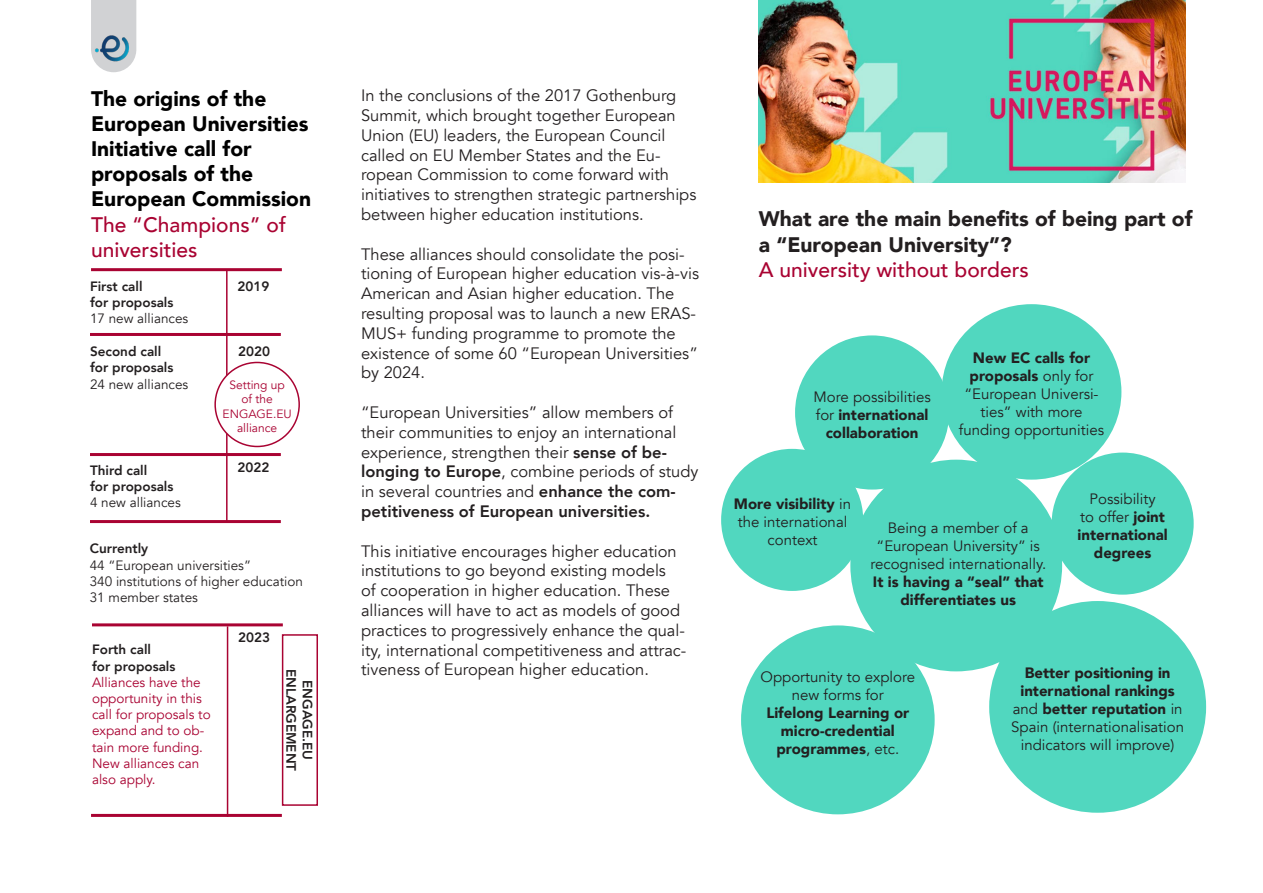
<style>
.page{position:relative;width:1263px;height:893px;background:#fff}
.page>*{position:absolute;margin:0;border:0;box-sizing:border-box;transform-origin:0 0}
.t1{font:900 21px/25.2px "Avenir";color:#000}
.t2{font:900 21px/25.2px "Avenir";color:#231f20}
.t3{font:500 21px "Avenir";color:#a90332}
.t4{font:16.5px/19.8px "Avenir";color:#231f20}
.t5{font:15px/18px "Avenir";color:#231f20;text-align:center}
.t6{font:900 15px/18px "Avenir";color:#231f20;text-align:center}
.t7{font:800 13.5px "Avenir";color:#231f20}
.t8{font:13.5px/16.2px "Avenir";color:#231f20}
.t9{font:13.5px/16.2px "Avenir";color:#a90332}
.t10{font:12px/14.4px "Avenir";color:#a90332;text-align:center}
.s1{font-weight:800}
.s2{font-weight:400}
.s3{font-weight:900}
</style>
<div class="page">
<svg style="left:91px;top:0;width:45px;height:72px;background:#d5d6d8"></svg>
<hr style="left:91px;top:268px;width:191px;height:3px;background:#a90332">
<hr style="left:226px;top:270px;width:2px;height:252px;background:#a90332">
<hr style="left:90px;top:333px;width:191px;height:3px;background:#a90332">
<hr style="left:92px;top:623px;width:191px;height:3px;background:#a90332">
<img style="left:759px;top:0;width:426px;height:183px">
<div style="left:282px;top:634px;width:36px;height:172px;border:2px solid #a90332"></div>
<div style="left:989px;top:601px;width:217px;height:212px;background:#51d7bf;border-radius:50%"></div>
<div style="left:721px;top:449px;width:142px;height:142px;background:#51d7bf;border-radius:50%"></div>
<div style="left:850px;top:460px;width:212px;height:211px;background:#51d7bf;border-radius:50%"></div>
<div style="left:741px;top:625px;width:194px;height:189px;background:#51d7bf;border-radius:50%"></div>
<div style="left:942px;top:304px;width:179px;height:176px;background:#51d7bf;border-radius:50%"></div>
<div style="left:795px;top:335px;width:154px;height:155px;background:#51d7bf;border-radius:50%"></div>
<div style="left:1051px;top:453px;width:143px;height:142px;background:#51d7bf;border-radius:50%"></div>
<img style="left:94px;top:35px;width:37px;height:28px">
<hr style="left:91px;top:814px;width:191px;height:3px;background:#a90332">
<hr style="left:90px;top:453px;width:191px;height:3px;background:#a90332">
<div style="left:215px;top:362px;width:84px;height:84px;background:#fff;border-radius:50%"></div>
<div style="left:214px;top:362px;width:86px;height:85px;border:2px solid #a90332;border-radius:50%"></div>
<hr style="left:90px;top:520px;width:191px;height:3px;background:#a90332">
<hr style="left:227px;top:626px;width:1px;height:191px;background:#a90332">
<p class="t4" style="left:361px;top:86px;width:337px">In the conclusions of the 2017 Gothenburg Summit, which brought together European Union (EU) leaders, the European Council called on EU Member States and the Eu&shy;ropean Commission to come forward with initiatives to strengthen strategic partnerships between higher education institutions.</p>
<p class="t4" style="left:361px;top:244px;width:339px">These alliances should consolidate the posi&shy;tioning of European higher education vis-à-vis American and Asian higher education. The resulting proposal was to launch a new ERAS-MUS+ funding programme to promote the existence of some 60 “European Universities” by 2024.</p>
<p class="t4" style="left:361px;top:403px;width:339px">“European Universities” allow members of their communities to enjoy an international experience, strengthen their <span class="s1">sense of be&shy;longing to Europe</span>, combine periods of study in several countries and <span class="s1">enhance the com&shy;petitiveness of European universities.</span></p>
<p class="t4" style="left:361px;top:541px;width:327px">This initiative encourages higher education institutions to go beyond existing models<br>of cooperation in higher education. These alliances will have to act as models of good practices to progressively enhance the qual&shy;ity, international competitiveness and attrac&shy;tiveness of European higher education.</p>
<p class="t1" style="left:91px;top:85px;width:177px">The origins of the</p>
<p class="t1" style="left:91px;top:110px;width:219px">European Universities<br>Initiative call for</p>
<p class="t1" style="left:91px;top:161px;width:164px">proposals of the</p>
<p class="t1" style="left:91px;top:186px;width:222px">European Commission</p>
<p class="t3" style="left:91px;top:206px;width:196px">The “Champions” of</p>
<p class="t3" style="left:91px;top:231px;width:108px">universities</p>
<p class="t2" style="left:759px;top:206px;width:435px">What are the main benefits of being part of a “European University”?</p>
<p class="t3" style="left:759px;top:251px;width:271px">A university without borders</p>
<p class="t7" style="left:90px;top:275px;width:54px">First call</p>
<p class="t7" style="left:90px;top:292px;width:85px">for proposals</p>
<p class="t8" style="left:90px;top:311px;width:100px">17 new alliances</p>
<p class="t7" style="left:90px;top:341px;width:73px">Second call</p>
<p class="t7" style="left:90px;top:357px;width:85px">for proposals</p>
<p class="t8" style="left:90px;top:376px;width:100px">24 new alliances</p>
<p class="t7" style="left:237px;top:275px;width:33px">2019</p>
<p class="t7" style="left:238px;top:341px;width:33px">2020</p>
<p class="t6" style="left:969px;top:349px;width:125px;text-align:left">New EC calls for proposals <span class="s2">only for</span></p>
<p class="t5" style="left:964px;top:385px;width:136px">“European Universi&shy;ties” with more</p>
<p class="t5" style="left:959px;top:421px;width:147px">funding opportunities</p>
<p class="t10" style="left:229px;top:378px;width:57px">Setting up</p>
<p class="t10" style="left:241px;top:392px;width:33px">of the</p>
<p class="t10" style="left:223px;top:407px;width:71px">ENGAGE.EU alliance</p>
<p class="t6" style="left:813px;top:387px;width:119px"><span class="s2">More possibilities for</span> international collaboration</p>
<p class="t7" style="left:237px;top:457px;width:33px">2022</p>
<p class="t7" style="left:90px;top:460px;width:59px">Third call</p>
<p class="t7" style="left:90px;top:476px;width:85px">for proposals</p>
<p class="t8" style="left:90px;top:495px;width:92px">4 new alliances</p>
<p class="t5" style="left:1089px;top:490px;width:68px">Possibility</p>
<p class="t6" style="left:1078px;top:507px;width:91px"><span class="s2">to offer</span> joint international degrees</p>
<p class="t5" style="left:734px;top:495px;width:119px"><span class="s3">More visibility</span> in the international context</p>
<p class="t5" style="left:870px;top:519px;width:177px">Being a member of a “European University” is recognised internationally.<br><span class="s3">It is having a “seal” that differentiates us</span></p>
<p class="t7" style="left:90px;top:538px;width:60px">Currently</p>
<p class="t8" style="left:90px;top:557px;width:163px">44 “European universities”</p>
<p class="t8" style="left:90px;top:573px;width:215px">340 institutions of higher education<br>31 member states</p>
<p class="t7" style="left:238px;top:627px;width:33px">2023</p>
<p class="t7" style="left:92px;top:639px;width:61px">Forth call</p>
<p class="t7" style="left:92px;top:655px;width:85px">for proposals</p>
<p class="t9" style="left:92px;top:674px;width:120px">Alliances have the opportunity in this call for proposals to expand and to ob&shy;tain more funding.<br>New alliances can also apply.</p>
<p class="t7" style="left:302px;top:669px;width:104px;rotate:90deg">ENLARGEMENT</p>
<p class="t6" style="left:1025px;top:664px;width:147px">Better positioning in</p>
<p class="t5" style="left:760px;top:668px;width:156px">Opportunity to explore new forms for</p>
<p class="t6" style="left:766px;top:704px;width:145px">Lifelong Learning or micro-credential</p>
<p class="t6" style="left:776px;top:740px;width:124px">programmes<span class="s2">, etc.</span></p>
<p class="t7" style="left:318px;top:680px;width:81px;rotate:90deg">ENGAGE.EU</p>
<p class="t5" style="left:1011px;top:682px;width:174px"><span class="s3">international rankings </span>and <span class="s3">better reputation</span> in<br>Spain (internationalisation indicators will improve)</p>
</div>
